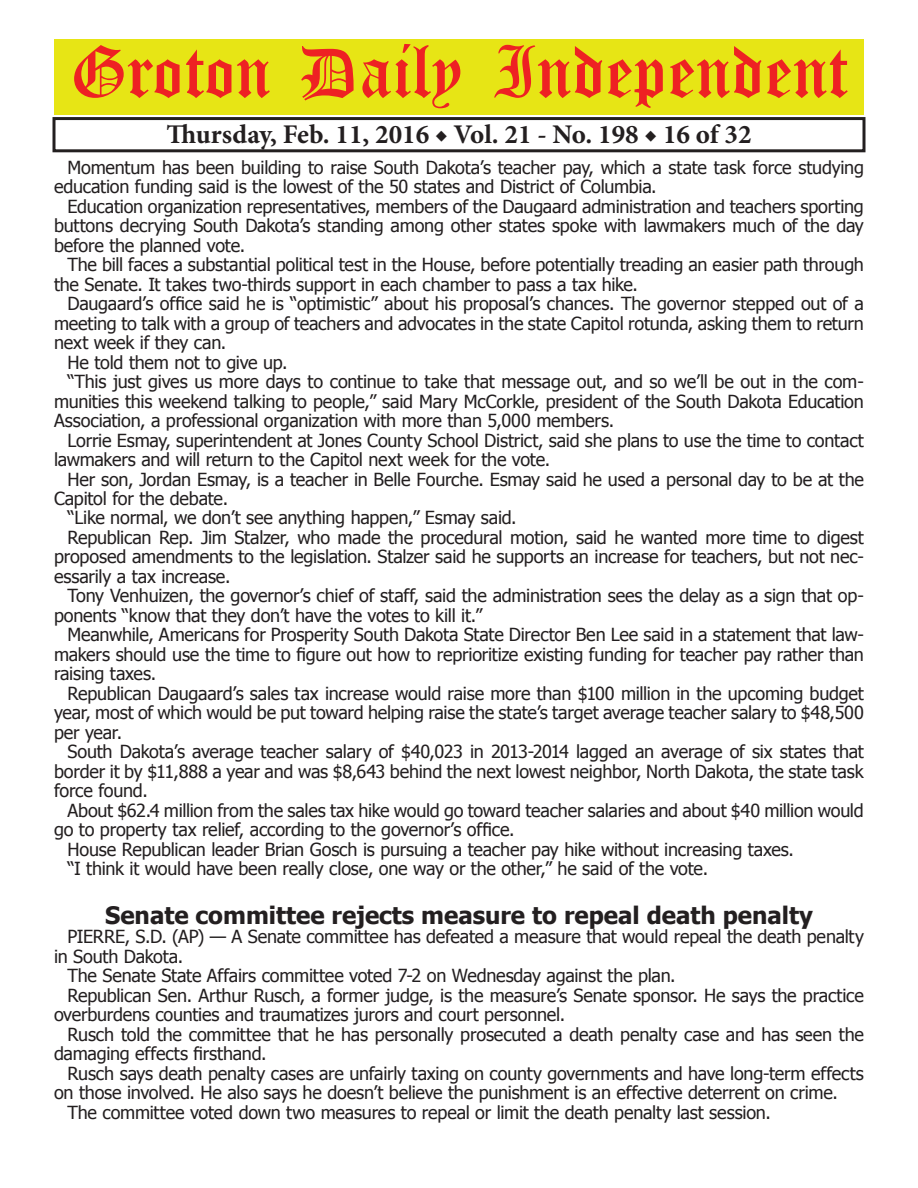
<style>
.page{position:relative;width:918px;height:1188px;background:#fff}
.page>*{position:absolute;margin:0;border:0;box-sizing:border-box;transform-origin:0 0}
.t1{font:54px "Old English Five";color:#ee2123}
.t2{font:700 27px "Minion Pro";color:#231f20}
.t3{font:700 24px "Tahoma";color:#231f20}
.t4{font:18px/19.5px "Tahoma";letter-spacing:-.01em;color:#231f20}
</style>
<div class="page">
<div style="left:52px;top:117px;width:814px;height:35px;border:3px solid #231f20"></div>
<div style="left:54px;top:40px;width:810px;height:75px;background:#e7e515"></div>
<h1 class="t1" style="left:70px;top:47px;width:779px">Groton Daily Independent</h1>
<h2 class="t2" style="left:166px;top:116px;width:587px">Thursday, Feb. 11, 2016 ◆ Vol. 21 - No. 198 ◆ 16 of 32</h2>
<p class="t4" style="left:54px;top:156px;width:812px;text-indent:14px">Momentum has been building to raise South Dakota’s teacher pay, which a state task force studying education funding said is the lowest of the 50 states and District of Columbia.</p>
<p class="t4" style="left:54px;top:195px;width:811px;text-align:justify;text-indent:14px">Education organization representatives, members of the Daugaard administration and teachers sporting buttons decrying South Dakota’s standing among other states spoke with lawmakers much of the day before the planned vote.</p>
<p class="t4" style="left:54px;top:254px;width:812px;text-indent:14px">The bill faces a substantial political test in the House, before potentially treading an easier path through the Senate. It takes two-thirds support in each chamber to pass a tax hike.</p>
<p class="t4" style="left:68px;top:293px;width:798px">Daugaard’s office said he is “optimistic” about his proposal’s chances. The governor stepped out of a</p>
<p class="t4" style="left:54px;top:312px;width:811px">meeting to talk with a group of teachers and advocates in the state Capitol rotunda, asking them to return</p>
<p class="t4" style="left:54px;top:332px;width:174px">next week if they can.</p>
<p class="t4" style="left:68px;top:351px;width:222px">He told them not to give up.</p>
<p class="t4" style="left:68px;top:371px;width:798px">“This just gives us more days to continue to take that message out, and so we’ll be out in the com-</p>
<p class="t4" style="left:54px;top:390px;width:811px">munities this weekend talking to people,” said Mary McCorkle, president of the South Dakota Education</p>
<p class="t4" style="left:54px;top:410px;width:562px">Association, a professional organization with more than 5,000 members.</p>
<p class="t4" style="left:68px;top:429px;width:798px">Lorrie Esmay, superintendent at Jones County School District, said she plans to use the time to contact</p>
<p class="t4" style="left:54px;top:449px;width:498px">lawmakers and will return to the Capitol next week for the vote.</p>
<p class="t4" style="left:68px;top:468px;width:798px">Her son, Jordan Esmay, is a teacher in Belle Fourche. Esmay said he used a personal day to be at the</p>
<p class="t4" style="left:54px;top:488px;width:176px">Capitol for the debate.</p>
<p class="t4" style="left:68px;top:507px;width:451px">“Like normal, we don’t see anything happen,” Esmay said.</p>
<p class="t4" style="left:68px;top:527px;width:798px">Republican Rep. Jim Stalzer, who made the procedural motion, said he wanted more time to digest</p>
<p class="t4" style="left:54px;top:546px;width:812px">proposed amendments to the legislation. Stalzer said he supports an increase for teachers, but not nec-</p>
<p class="t4" style="left:54px;top:566px;width:178px">essarily a tax increase.</p>
<p class="t4" style="left:68px;top:585px;width:798px">Tony Venhuizen, the governor’s chief of staff, said the administration sees the delay as a sign that op-</p>
<p class="t4" style="left:54px;top:605px;width:430px">ponents “know that they don’t have the votes to kill it.”</p>
<p class="t4" style="left:68px;top:624px;width:798px">Meanwhile, Americans for Prosperity South Dakota State Director Ben Lee said in a statement that law-</p>
<p class="t4" style="left:54px;top:644px;width:811px">makers should use the time to figure out how to reprioritize existing funding for teacher pay rather than</p>
<p class="t4" style="left:54px;top:663px;width:104px">raising taxes.</p>
<p class="t4" style="left:68px;top:683px;width:798px">Republican Daugaard’s sales tax increase would raise more than $100 million in the upcoming budget</p>
<p class="t4" style="left:54px;top:702px;width:811px">year, most of which would be put toward helping raise the state’s target average teacher salary to $48,500</p>
<p class="t4" style="left:54px;top:722px;width:70px">per year.</p>
<p class="t4" style="left:68px;top:741px;width:798px">South Dakota’s average teacher salary of $40,023 in 2013-2014 lagged an average of six states that</p>
<p class="t4" style="left:54px;top:761px;width:811px">border it by $11,888 a year and was $8,643 behind the next lowest neighbor, North Dakota, the state task</p>
<p class="t4" style="left:54px;top:780px;width:95px">force found.</p>
<p class="t4" style="left:68px;top:800px;width:798px">About $62.4 million from the sales tax hike would go toward teacher salaries and about $40 million would</p>
<p class="t4" style="left:54px;top:819px;width:462px">go to property tax relief, according to the governor’s office.</p>
<p class="t4" style="left:68px;top:839px;width:728px">House Republican leader Brian Gosch is pursuing a teacher pay hike without increasing taxes.</p>
<p class="t4" style="left:68px;top:858px;width:642px">“I think it would have been really close, one way or the other,” he said of the vote.</p>
<h3 class="t3" style="left:105px;top:898px;width:709px">Senate committee rejects measure to repeal death penalty</h3>
<p class="t4" style="left:68px;top:926px;width:798px">PIERRE, S.D. (AP) — A Senate committee has defeated a measure that would repeal the death penalty</p>
<p class="t4" style="left:54px;top:946px;width:131px">in South Dakota.</p>
<p class="t4" style="left:68px;top:965px;width:610px">The Senate State Affairs committee voted 7-2 on Wednesday against the plan.</p>
<p class="t4" style="left:68px;top:985px;width:798px">Republican Sen. Arthur Rusch, a former judge, is the measure’s Senate sponsor. He says the practice</p>
<p class="t4" style="left:54px;top:1004px;width:513px">overburdens counties and traumatizes jurors and court personnel.</p>
<p class="t4" style="left:68px;top:1024px;width:798px">Rusch told the committee that he has personally prosecuted a death penalty case and has seen the</p>
<p class="t4" style="left:54px;top:1043px;width:214px">damaging effects firsthand.</p>
<p class="t4" style="left:68px;top:1063px;width:798px">Rusch says death penalty cases are unfairly taxing on county governments and have long-term effects</p>
<p class="t4" style="left:54px;top:1082px;width:786px">on those involved. He also says he doesn’t believe the punishment is an effective deterrent on crime.</p>
<p class="t4" style="left:68px;top:1102px;width:705px">The committee voted down two measures to repeal or limit the death penalty last session.</p>
</div>
